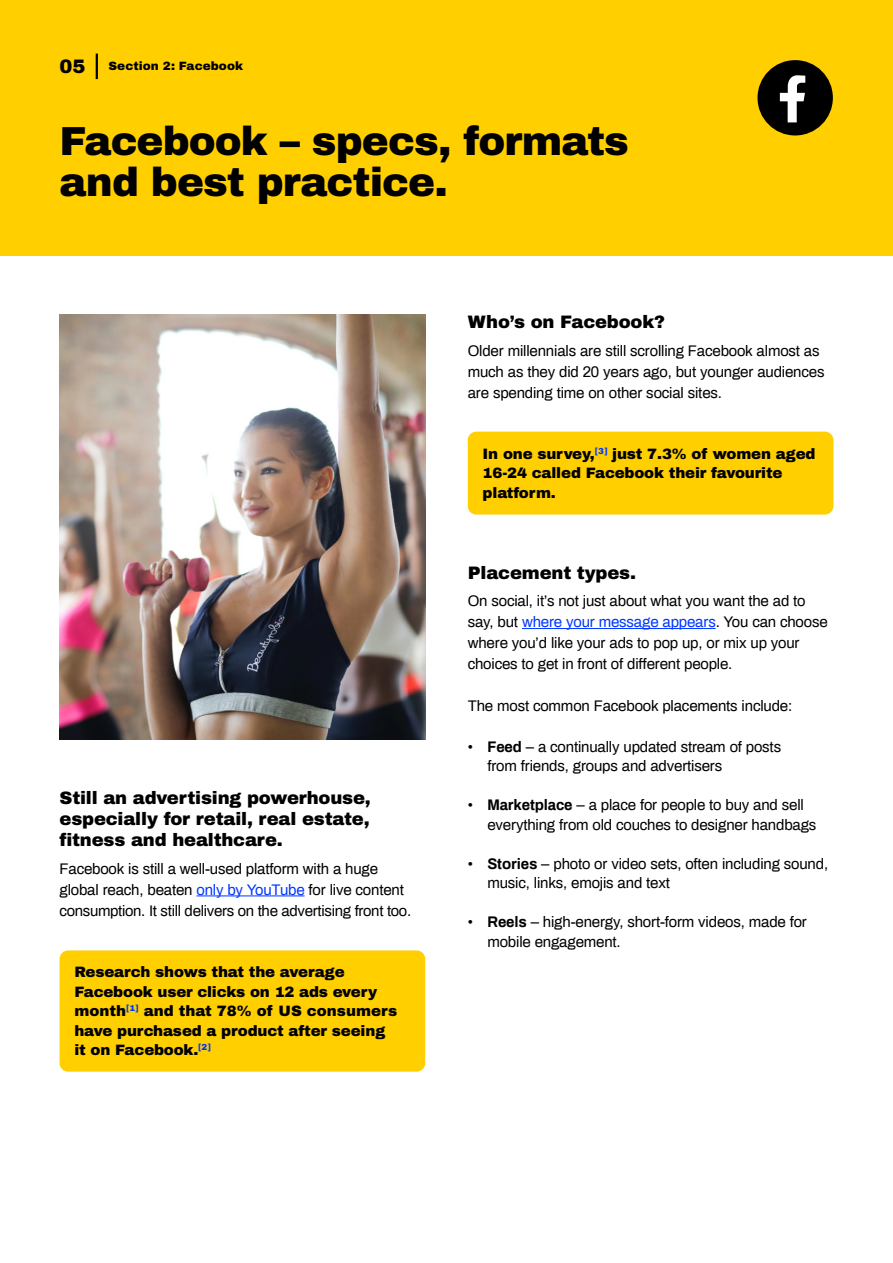
<style>
.page{position:relative;width:893px;height:1263px;background:#fff}
.page>*{position:absolute;margin:0;border:0;box-sizing:border-box;transform-origin:0 0}
.t1{font:900 40.5px/40.5px "Archivo";letter-spacing:-.02em;color:#000}
.t2{font:900 18px/21px "Archivo";letter-spacing:-.01em;color:#000;text-align:justify}
.t3{font:15px/21px "Archivo";letter-spacing:-.01em;color:#000}
.t4{font:900 15px/19.5px "Archivo";letter-spacing:-.01em;color:#000}
.t5{font:900 12px "Archivo";letter-spacing:.005em;color:#000}
.s1{font-size:19.5px}
.s2{color:#0037ff}
.s3{font-weight:700}
</style>
<div class="page">
<hr style="left:522px;top:628px;width:194px;height:1px;background:#0037ff">
<div style="left:0;top:0;width:893px;height:255px;background:#ffcf00"></div>
<hr style="left:96px;top:55px;width:2px;height:23px;background:#000">
<hr style="left:196px;top:895px;width:109px;height:1px;background:#0037ff">
<div style="left:60px;top:950px;width:365px;height:121px;background:#ffcf00;border-radius:9px"></div>
<div style="left:468px;top:432px;width:365px;height:82px;background:#ffcf00;border-radius:9px"></div>
<img style="left:60px;top:315px;width:365px;height:425px">
<div style="left:757px;top:60px;width:76px;height:75px;background:#000;border-radius:50%"></div>
<svg style="left:780px;top:75px;width:25px;height:47px"></svg>
<p class="t5" style="left:60px;top:59px;width:185px"><span class="s1">05</span> Section 2: Facebook</p>
<h1 class="t1" style="left:60px;top:121px;width:571px">Facebook – specs, formats and best practice.</h1>
<p class="t2" style="left:468px;top:311px;width:199px">Who’s on Facebook?</p>
<p class="t3" style="left:468px;top:339px;width:358px">Older millennials are still scrolling Facebook almost as much as they did 20 years ago, but younger audiences are spending time on other social sites.</p>
<p class="t2" style="left:60px;top:788px;width:313px">Still an advertising powerhouse, especially for retail, real estate, fitness and healthcare.</p>
<p class="t3" style="left:60px;top:857px;width:353px">Facebook is still a well-used platform with a huge global reach, beaten <span class="s2">only by YouTube</span> for live content consumption. It still delivers on the advertising front too.</p>
<p class="t4" style="left:74px;top:962px;width:324px">Research shows that the average<br>Facebook user clicks on 12 ads every month<sup>[1]</sup> and that 78% of US consumers have purchased a product after seeing it on Facebook.<sup>[2]</sup></p>
<p class="t4" style="left:483px;top:444px;width:334px">In one survey,<sup>[3]</sup> just 7.3% of women aged<br>16-24 called Facebook their favourite platform.</p>
<p class="t2" style="left:468px;top:562px;width:170px">Placement types.</p>
<p class="t3" style="left:468px;top:590px;width:361px">On social, it’s not just about what you want the ad to say, but <span class="s2">where your message appears</span>. You can choose where you’d like your ads to pop up, or mix up your choices to get in front of different people.</p>
<p class="t3" style="left:468px;top:695px;width:326px">The most common Facebook placements include:</p>
<p class="t3" style="left:487px;top:736px;width:295px;line-height:19.5px;text-indent:-20px">• <span class="s3">Feed</span> – a continually updated stream of posts from friends, groups and advertisers</p>
<p class="t3" style="left:487px;top:795px;width:330px;line-height:19.5px;text-indent:-20px">• <span class="s3">Marketplace</span> – a place for people to buy and sell everything from old couches to designer handbags</p>
<p class="t3" style="left:487px;top:853px;width:342px;line-height:19.5px;text-indent:-20px">• <span class="s3">Stories</span> – photo or video sets, often including sound, music, links, emojis and text</p>
<p class="t3" style="left:487px;top:912px;width:321px;line-height:19.5px;text-indent:-20px">• <span class="s3">Reels</span> – high-energy, short-form videos, made for mobile engagement.</p>
</div>
